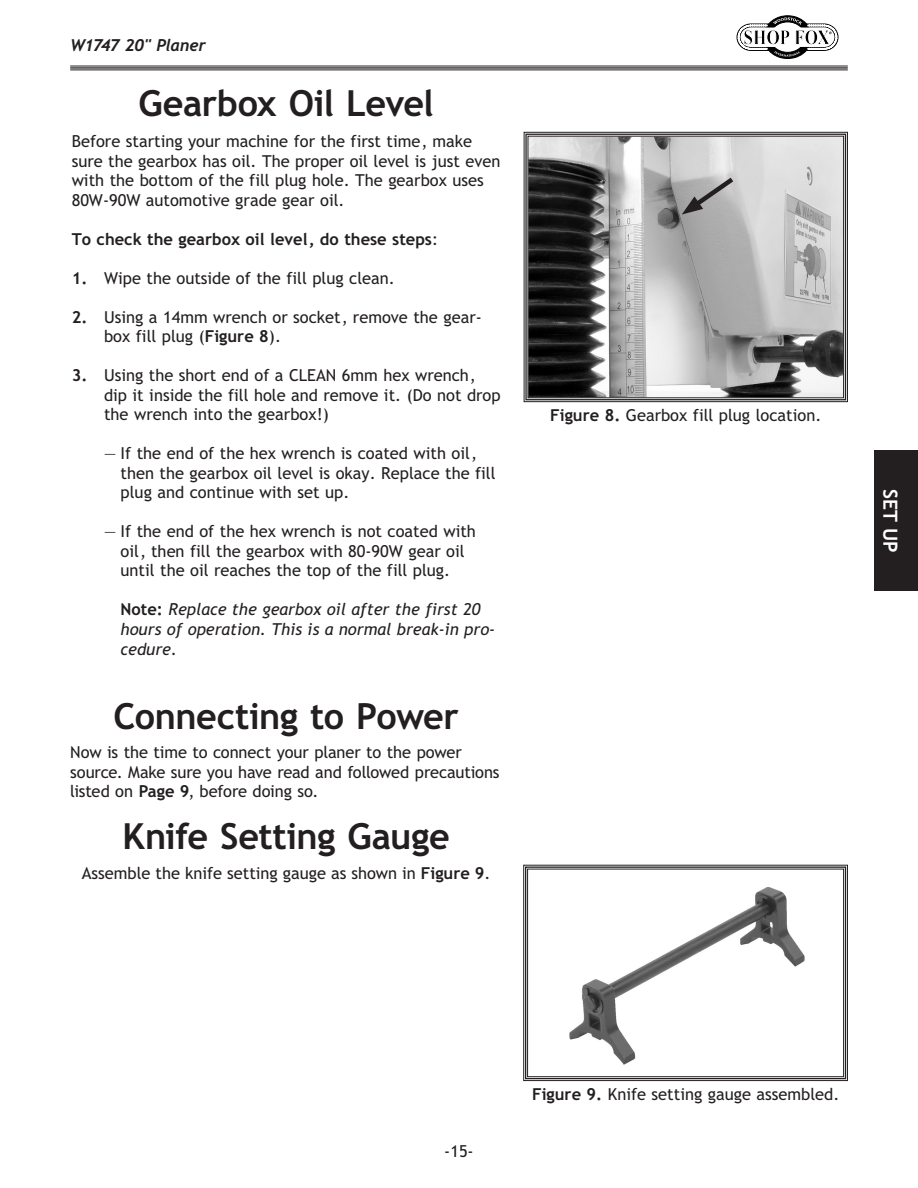
<style>
.page{position:relative;width:918px;height:1188px;background:#fff}
.page>*{position:absolute;margin:0;border:0;box-sizing:border-box;transform-origin:0 0}
.t1{font:36px "Trebuchet MS Bold";letter-spacing:-.015em;color:#231f20}
.t2{font:19.5px "Trebuchet MS Bold";color:#fff}
.t3{font:16.5px/19.5px "Trebuchet MS";color:#231f20}
.t4{font:16.5px/19.8px "Trebuchet MS Italic";color:#231f20}
.t5{font:16.5px "Trebuchet MS Bold";color:#231f20}
.t6{font:italic 16.5px "Trebuchet MS Bold";letter-spacing:-.02em;color:#231f20}
.s1{font-family:"Trebuchet MS"}
.s2{font-family:"Trebuchet MS Bold"}
</style>
<div class="page">
<div style="left:875px;top:451px;width:43px;height:140px;background:#231f20"></div>
<svg style="left:736px;top:15px;width:103px;height:44px"></svg>
<hr style="left:70px;top:66px;width:778px;height:4px;background:#7a7778">
<hr style="left:70px;top:66px;width:778px;height:1px;background:#231f20">
<hr style="left:70px;top:67px;width:778px;height:2px;background:#231f20">
<hr style="left:70px;top:70px;width:778px;height:1px;background:#231f20">
<svg style="left:523px;top:132px;width:325px;height:270px;background:#9a9999"></svg>
<div style="left:525px;top:134px;width:321px;height:266px;border:1px solid #231f20"></div>
<div style="left:528px;top:136px;width:316px;height:262px;border:1px solid #231f20"></div>
<svg style="left:682px;top:173px;width:56px;height:42px;background:#a3a2a2"></svg>
<svg style="left:523px;top:865px;width:325px;height:216px"></svg>
<div style="left:525px;top:867px;width:321px;height:212px;border:1px solid #231f20"></div>
<div style="left:527px;top:869px;width:317px;height:208px;border:1px solid #231f20"></div>
<p class="t6" style="left:70px;top:36px;width:137px">W1747 20" Planer</p>
<h1 class="t1" style="left:138px;top:81px;width:297px">Gearbox Oil Level</h1>
<p class="t3" style="left:72px;top:132px;width:430px">Before starting your machine for the first time, make sure the gearbox has oil. The proper oil level is just even with the bottom of the fill plug hole. The gearbox uses 80W-90W automotive grade gear oil.</p>
<p class="t5" style="left:72px;top:228px;width:368px">To check the gearbox oil level, do these steps<span class="s1">:</span></p>
<p class="t3" style="left:72px;top:268px;width:325px"><span class="s2">1.</span> Wipe the outside of the fill plug clean.</p>
<p class="t3" style="left:104px;top:307px;width:379px;text-indent:-32px"><span class="s2">2.</span> Using a 14mm wrench or socket, remove the gear&shy;box fill plug (<span class="s2">Figure 8</span>).</p>
<p class="t3" style="left:104px;top:366px;width:398px;text-indent:-32px"><span class="s2">3.</span> Using the short end of a CLEAN 6mm hex wrench, dip it inside the fill hole and remove it. (Do not drop the wrench into the gearbox!)</p>
<p class="t3" style="left:121px;top:444px;width:377px;text-indent:-17px">— If the end of the hex wrench is coated with oil, then the gearbox oil level is okay. Replace the fill plug and continue with set up.</p>
<p class="t3" style="left:104px;top:522px;width:373px;text-align:center">— If the end of the hex wrench is not coated with oil, then fill the gearbox with 80-90W gear oil until the oil reaches the top of the fill plug.</p>
<p class="t4" style="left:121px;top:600px;width:376px"><span class="s2">Note:</span> Replace the gearbox oil after the first 20 hours of operation. This is a normal break-in pro&shy;cedure.</p>
<h1 class="t1" style="left:113px;top:693px;width:347px">Connecting to Power</h1>
<p class="t3" style="left:70px;top:743px;width:431px">Now is the time to connect your planer to the power source. Make sure you have read and followed precautions listed on <span class="s2">Page 9</span>, before doing so.</p>
<h1 class="t1" style="left:123px;top:814px;width:329px">Knife Setting Gauge</h1>
<p class="t3" style="left:82px;top:864px;width:410px">Assemble the knife setting gauge as shown in <span class="s2">Figure 9</span>.</p>
<p class="t3" style="left:550px;top:405px;width:273px"><span class="s2">Figure 8.</span> Gearbox fill plug location.</p>
<p class="t2" style="left:903px;top:489px;width:66px;rotate:90deg">SET UP</p>
<p class="t3" style="left:444px;top:1142px;width:31px">-15-</p>
<p class="t3" style="left:532px;top:1085px;width:309px"><span class="s2">Figure 9.</span> Knife setting gauge assembled.</p>
</div>
